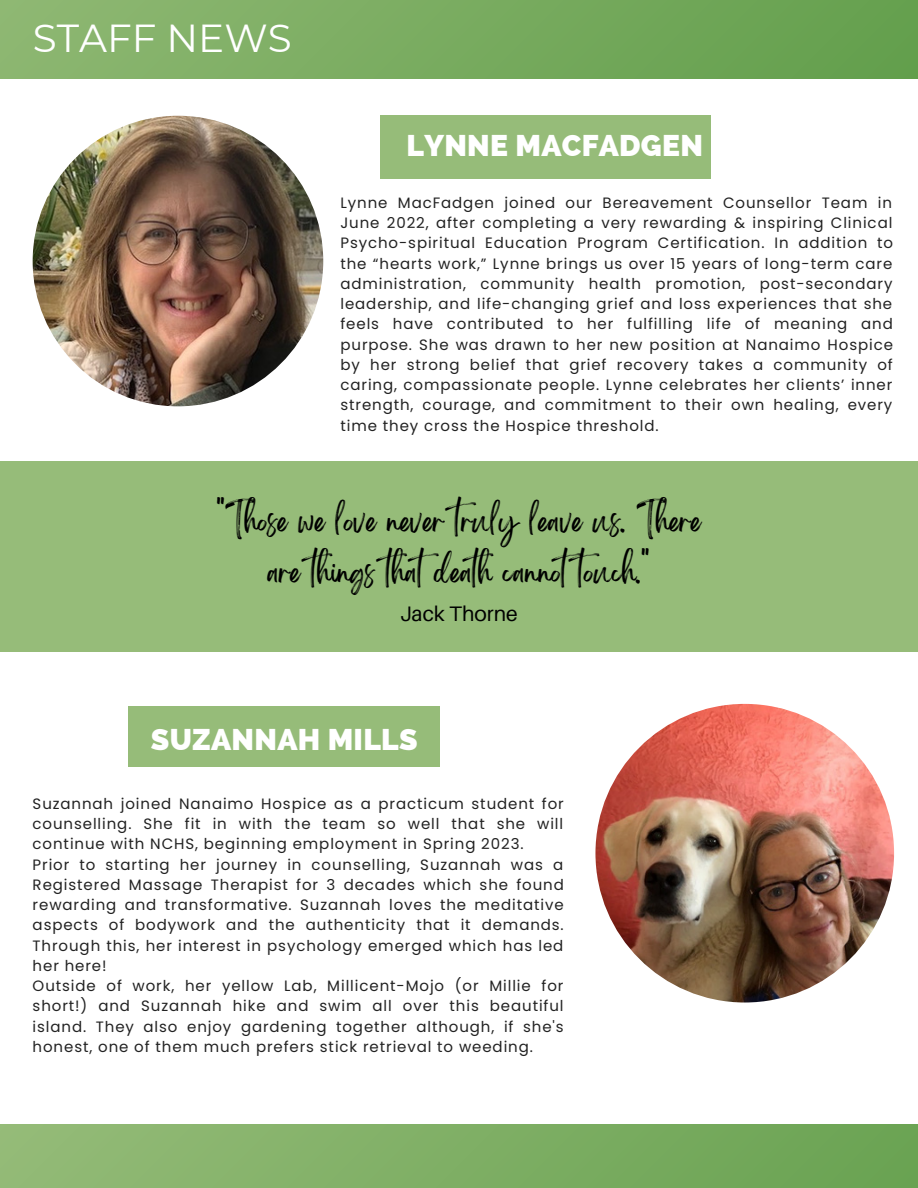
<style>
.page{position:relative;width:918px;height:1188px;background:#fff}
.page>*{position:absolute;margin:0;border:0;box-sizing:border-box;transform-origin:0 0}
.t1{font:39px "Montserrat";color:#fff}
.t2{font:800 30px "Raleway";letter-spacing:.01em;color:#fff}
.t3{font:26.4px/51.8px "Brightwall";color:#000;text-align:center}
.t4{font:21px "Aileron";color:#000}
.t5{font:15px/20.2px "Poppins";letter-spacing:.06em;color:#222;text-align:justify}
</style>
<div class="page">
<div style="left:380px;top:116px;width:331px;height:63px;background:#96bc79"></div>
<div style="left:0;top:0;width:918px;height:78px;background:linear-gradient(to right,#8eb772,#639f4d)"></div>
<div style="left:0;top:1125px;width:918px;height:63px;background:linear-gradient(to right,#94bb77,#6aa352)"></div>
<div style="left:129px;top:707px;width:311px;height:59px;background:#96bc79"></div>
<div style="left:0;top:461px;width:918px;height:191px;background:#96bc79"></div>
<img style="left:595px;top:704px;width:299px;height:299px;border-radius:50%">
<img style="left:33px;top:116px;width:290px;height:290px;border-radius:50%">
<h1 class="t1" style="left:33px;top:14px;width:260px">STAFF NEWS</h1>
<h2 class="t2" style="left:407px;top:128px;width:298px">LYNNE MACFADGEN</h2>
<p class="t5" style="left:340px;top:193px;width:554px">Lynne MacFadgen joined our Bereavement Counsellor Team in June 2022, after completing a very rewarding &amp; inspiring Clinical Psycho-spiritual Education Program Certification. In addition to the “hearts work,” Lynne brings us over 15 years of long-term care administration, community health promotion, post-secondary leadership, and life-changing grief and loss experiences that she feels have contributed to her fulfilling life of meaning and purpose. She was drawn to her new position at Nanaimo Hospice by her strong belief that grief recovery takes a community of caring, compassionate people. Lynne celebrates her clients’ inner strength, courage, and commitment to their own healing, every time they cross the Hospice threshold.</p>
<h3 class="t3" style="left:217px;top:501px;width:485px">"Those we love never truly leave us. There are things thatdeath cannottouch."</h3>
<h3 class="t4" style="left:400px;top:601px;width:119px">Jack Thorne</h3>
<h2 class="t2" style="left:151px;top:722px;width:268px">SUZANNAH MILLS</h2>
<p class="t5" style="left:33px;top:794px;width:533px;text-align:left">Suzannah joined Nanaimo Hospice as a practicum student for counselling. She fit in with the team so well that she will continue with NCHS, beginning employment in Spring 2023.<br>Prior to starting her journey in counselling, Suzannah was a Registered Massage Therapist for 3 decades which she found rewarding and transformative. Suzannah loves the meditative aspects of bodywork and the authenticity that it demands.<br>Through this, her interest in psychology emerged which has led her here!<br>Outside of work, her yellow Lab, Millicent-Mojo (or Millie for short!) and Suzannah hike and swim all over this beautiful island. They also enjoy gardening together although, if she's honest, one of them much prefers stick retrieval to weeding.</p>
</div>
